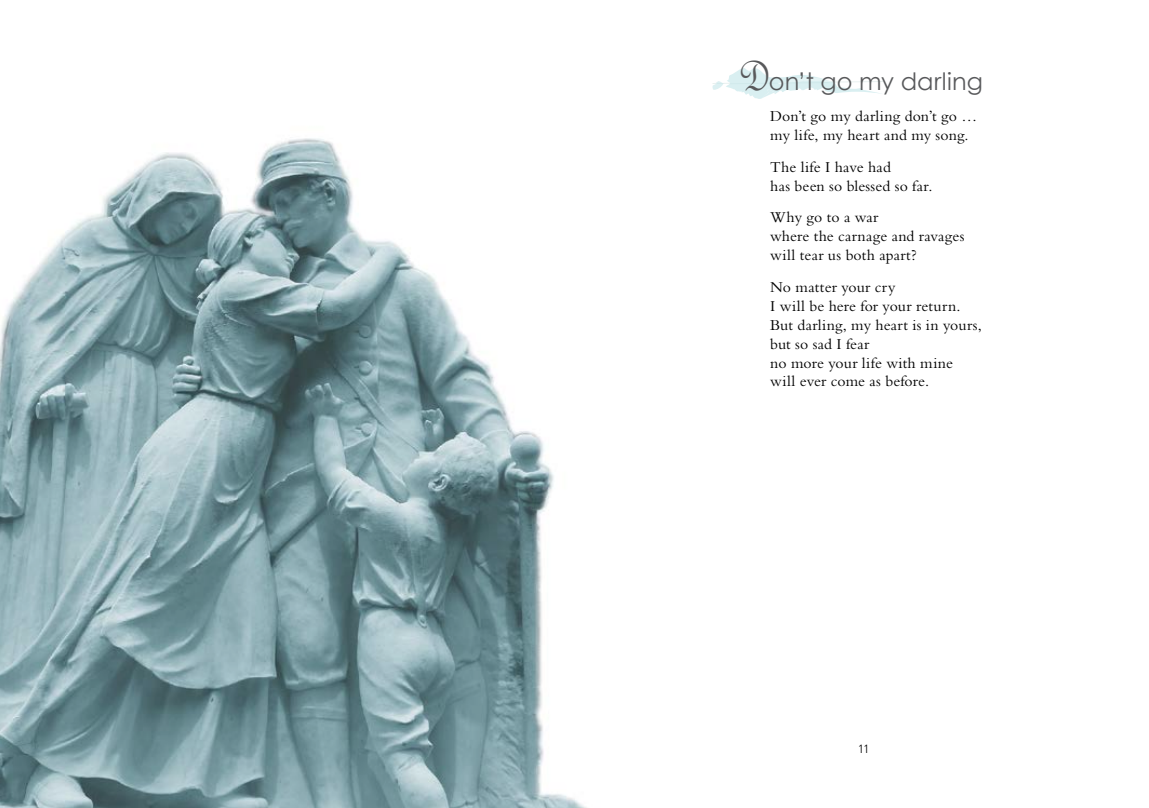
<style>
.page{position:relative;width:1149px;height:808px;background:#fff}
.page>*{position:absolute;margin:0;border:0;box-sizing:border-box;transform-origin:0 0}
.t1{font:24px "Century Gothic";letter-spacing:.005em;color:#58595b}
.t2{font:15.75px/18.9px "Bembo";letter-spacing:.01em;color:#000}
.t3{font:12px "Humanist 777 BT Light B";color:#000}
.s1{font-family:"French Script";font-size:45px}
</style>
<div class="page">
<svg style="left:712px;top:68px;width:171px;height:31px"></svg>
<img style="left:0;top:138px;width:587px;height:670px">
<h1 class="t1" style="left:738px;top:64px;width:246px"><span class="s1">D</span>on’t go my darling</h1>
<p class="t2" style="left:770px;top:107px;width:208px">Don’t go my darling don’t go … my life, my heart and my song.</p>
<p class="t2" style="left:770px;top:157px;width:164px">The life I have had<br>has been so blessed so far.</p>
<p class="t2" style="left:770px;top:208px;width:196px">Why go to a war<br>where the carnage and ravages will tear us both apart?</p>
<p class="t2" style="left:770px;top:277px;width:213px">No matter your cry<br>I will be here for your return.<br>But darling, my heart is in yours, but so sad I fear<br>no more your life with mine will ever come as before.</p>
<p class="t3" style="left:857px;top:742px;width:14px">11</p>
</div>
